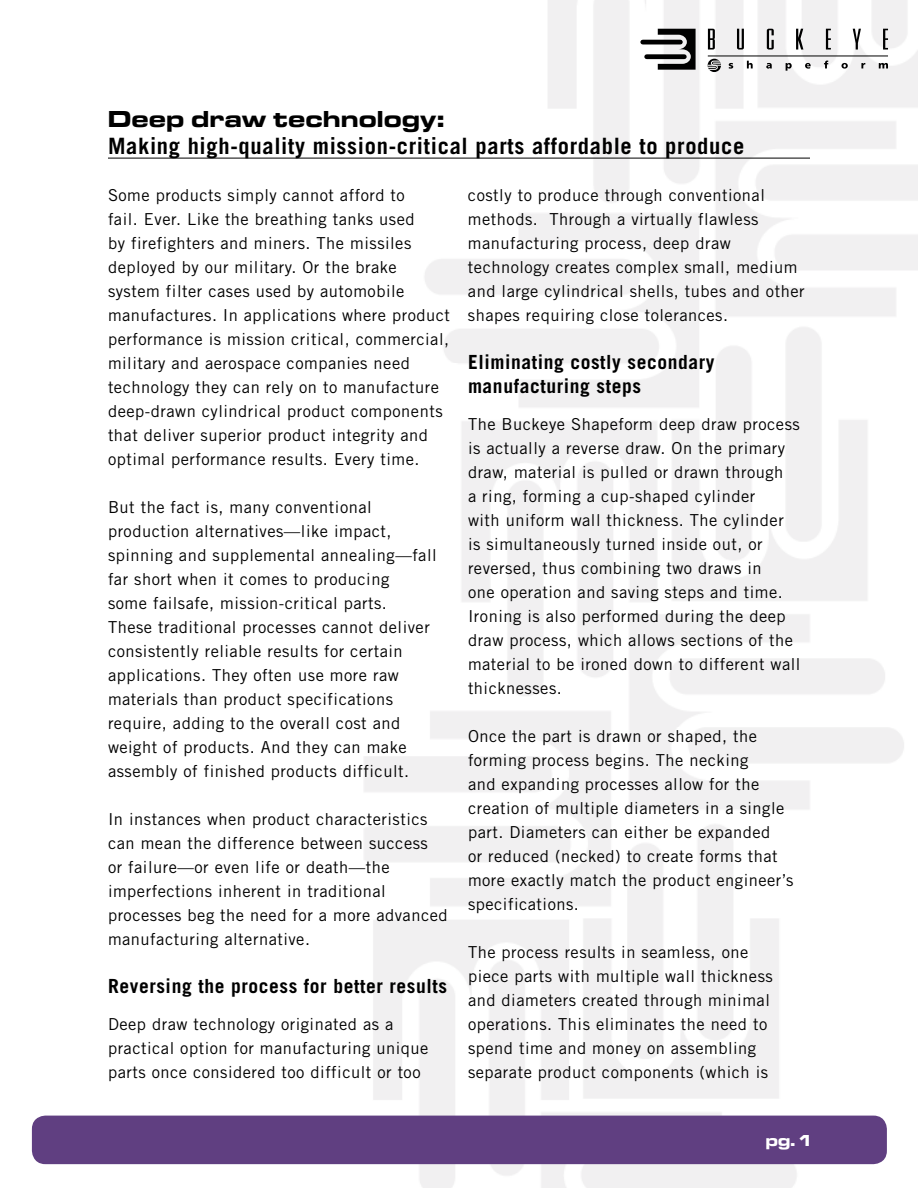
<style>
.page{position:relative;width:918px;height:1188px;background:#fff}
.page>*{position:absolute;margin:0;border:0;box-sizing:border-box;transform-origin:0 0}
.t1{font:24px "Microgramma D Bold Exte";letter-spacing:.03em;color:#000}
.t2{font:700 22.5px "Trade Gothic";letter-spacing:.03em;color:#000}
.t3{font:700 19.5px/24px "Trade Gothic";letter-spacing:.03em;color:#000}
.t4{font:16.5px/24px "Trade Gothic";letter-spacing:.03em;color:#000}
.t5{font:16.5px "Microgramma D Bold Exte";color:#fff}
</style>
<div class="page">
<img style="left:363px;top:0;width:555px;height:1188px">
<div style="left:32px;top:1116px;width:855px;height:48px;background:#603f81;border-radius:14px"></div>
<svg style="left:708px;top:59px;width:13px;height:13px"></svg>
<svg style="left:708px;top:61px;width:13px;height:9px"></svg>
<svg style="left:708px;top:29px;width:7px;height:21px"></svg>
<svg style="left:737px;top:29px;width:7px;height:21px"></svg>
<svg style="left:767px;top:29px;width:7px;height:21px"></svg>
<svg style="left:796px;top:29px;width:7px;height:21px"></svg>
<svg style="left:826px;top:29px;width:5px;height:21px"></svg>
<svg style="left:853px;top:29px;width:8px;height:21px"></svg>
<svg style="left:883px;top:29px;width:5px;height:21px"></svg>
<hr style="left:708px;top:56px;width:180px;height:1px;background:#000">
<svg style="left:729px;top:63px;width:4px;height:6px"></svg>
<svg style="left:747px;top:61px;width:6px;height:7px"></svg>
<svg style="left:766px;top:63px;width:6px;height:6px"></svg>
<svg style="left:786px;top:63px;width:6px;height:8px"></svg>
<svg style="left:805px;top:63px;width:6px;height:6px"></svg>
<svg style="left:824px;top:61px;width:4px;height:7px"></svg>
<svg style="left:841px;top:63px;width:7px;height:6px"></svg>
<svg style="left:861px;top:63px;width:4px;height:5px"></svg>
<svg style="left:879px;top:63px;width:9px;height:5px"></svg>
<svg style="left:658px;top:29px;width:38px;height:41px"></svg>
<hr style="left:643px;top:40px;width:37px;height:4px;background:#000">
<div style="left:647px;top:54px;width:37px;height:5px;background:#000"></div>
<hr style="left:108px;top:158px;width:702px;height:1px;background:#000">
<h1 class="t1" style="left:108px;top:102px;width:338px">Deep draw technology:</h1>
<h2 class="t2" style="left:108px;top:132px;width:638px">Making high-quality mission-critical parts affordable to produce</h2>
<p class="t4" style="left:108px;top:183px;width:343px">Some products simply cannot afford to<br>fail. Ever. Like the breathing tanks used<br>by firefighters and miners. The missiles deployed by our military. Or the brake system filter cases used by automobile manufactures. In applications where product performance is mission critical, commercial, military and aerospace companies need technology they can rely on to manufacture deep-drawn cylindrical product components that deliver superior product integrity and optimal performance results. Every time.</p>
<p class="t4" style="left:108px;top:495px;width:330px">But the fact is, many conventional production alternatives—like impact, spinning and supplemental annealing—fall far short when it comes to producing<br>some failsafe, mission-critical parts.<br>These traditional processes cannot deliver consistently reliable results for certain applications. They often use more raw materials than product specifications require, adding to the overall cost and weight of products. And they can make assembly of finished products difficult.</p>
<p class="t4" style="left:108px;top:807px;width:341px">In instances when product characteristics can mean the difference between success<br>or failure—or even life or death—the imperfections inherent in traditional processes beg the need for a more advanced manufacturing alternative.</p>
<p class="t3" style="left:108px;top:973px;width:341px">Reversing the process for better results</p>
<p class="t4" style="left:108px;top:1012px;width:322px">Deep draw technology originated as a practical option for manufacturing unique parts once considered too difficult or too</p>
<p class="t4" style="left:468px;top:183px;width:338px">costly to produce through conventional methods. Through a virtually flawless manufacturing process, deep draw technology creates complex small, medium and large cylindrical shells, tubes and other shapes requiring close tolerances.</p>
<p class="t3" style="left:468px;top:349px;width:248px">Eliminating costly secondary manufacturing steps</p>
<p class="t4" style="left:468px;top:412px;width:334px">The Buckeye Shapeform deep draw process is actually a reverse draw. On the primary draw, material is pulled or drawn through<br>a ring, forming a cup-shaped cylinder<br>with uniform wall thickness. The cylinder<br>is simultaneously turned inside out, or reversed, thus combining two draws in<br>one operation and saving steps and time.<br>Ironing is also performed during the deep draw process, which allows sections of the material to be ironed down to different wall thicknesses.</p>
<p class="t4" style="left:468px;top:724px;width:327px">Once the part is drawn or shaped, the forming process begins. The necking<br>and expanding processes allow for the creation of multiple diameters in a single part. Diameters can either be expanded<br>or reduced (necked) to create forms that more exactly match the product engineer’s specifications.</p>
<p class="t4" style="left:468px;top:940px;width:306px">The process results in seamless, one piece parts with multiple wall thickness and diameters created through minimal operations. This eliminates the need to spend time and money on assembling separate product components (which is</p>
<p class="t5" style="left:766px;top:1129px;width:46px">pg. 1</p>
</div>
